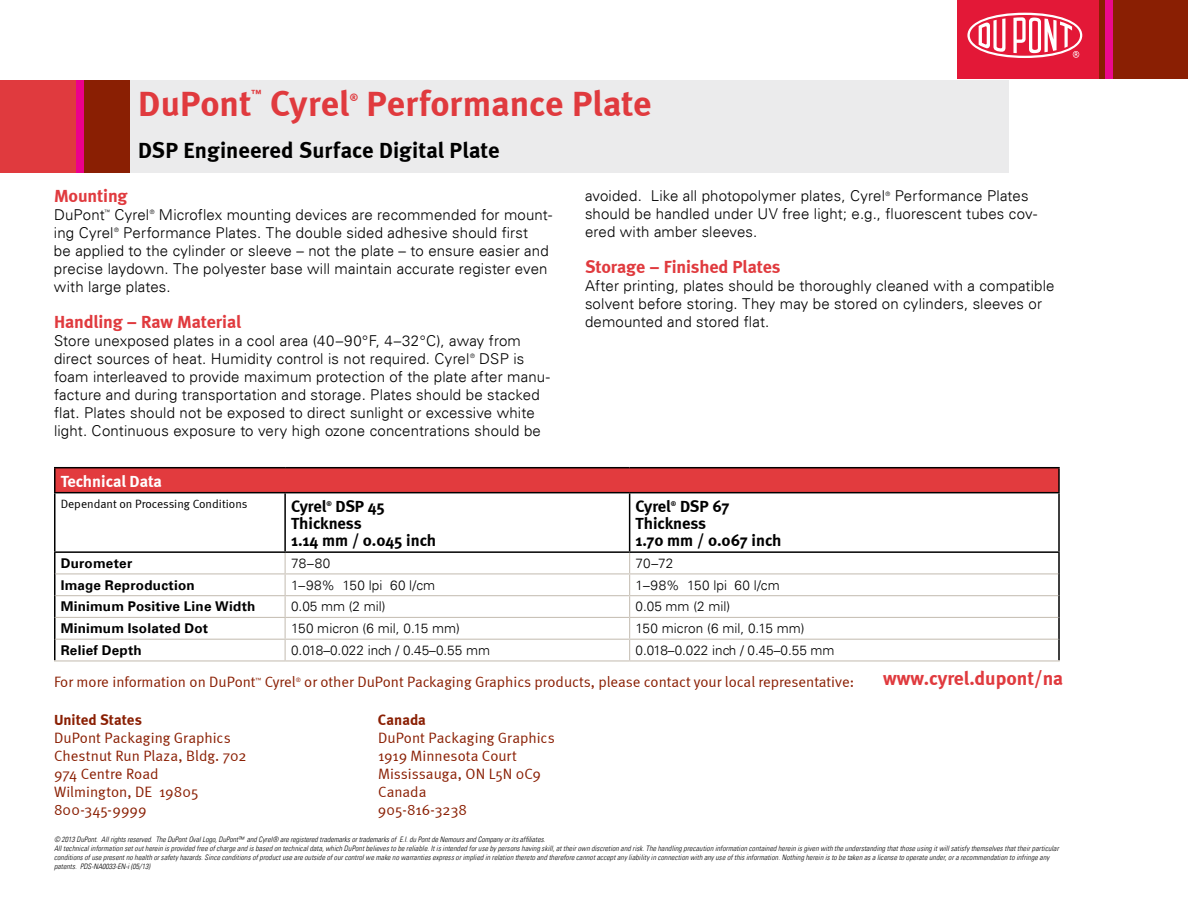
<style>
.page{position:relative;width:1188px;height:918px;background:#fff}
.page>*{position:absolute;margin:0;border:0;box-sizing:border-box;transform-origin:0 0}
.t1{font:700 36px "Meta";color:#e03a3e}
.t2{font:700 22.5px "Meta";letter-spacing:.005em;color:#000}
.t3{font:700 19.5px "Meta";color:#e03a3e}
.t4{font:700 18px "Meta";letter-spacing:-.01em;color:#e03a3e}
.t5{font:700 16.5px/17.2px "Meta";letter-spacing:-.005em;color:#000}
.t6{font:700 16.5px "Meta";color:#fff}
.t7{font:300 15px/18px "Univers LT";letter-spacing:.01em;color:#000}
.t8{font:15px "Meta Normal";color:#8a1f03}
.t9{font:700 15px "Meta";color:#8a1f03}
.t10{font:300 13.5px "Univers LT";color:#000}
.t11{font:700 13.5px "Univers LT";letter-spacing:.015em;color:#000}
.t12{font:12px "Meta Normal";color:#000}
.t13{font:700 10.2px "Meta";color:#e03a3e}
.t14{font:italic 300 condensed 7.5px/9px "Univers LT";letter-spacing:.015em;color:#000}
.t15{font:700 6.6px "Meta";color:#000}
.t16{font:300 6px "Univers LT";color:#000}
.t17{font:6px "Meta Normal";color:#8a1f03}
</style>
<div class="page">
<div style="left:1098px;top:0;width:90px;height:79px;background:#8a1f03"></div>
<div style="left:1105px;top:0;width:8px;height:79px;background:#ec098d"></div>
<div style="left:957px;top:0;width:141px;height:79px;background:#e31837"></div>
<svg style="left:967px;top:13px;width:115px;height:45px"></svg>
<div style="left:75px;top:81px;width:9px;height:92px;background:#ec008c"></div>
<div style="left:0;top:81px;width:76px;height:92px;background:#e03a3e"></div>
<div style="left:84px;top:81px;width:46px;height:92px;background:#8a1f03"></div>
<div style="left:131px;top:81px;width:878px;height:92px;background:#ebebec"></div>
<div style="left:55px;top:468px;width:1004px;height:25px;background:#e23b3e"></div>
<hr style="left:54px;top:467px;width:231px;height:1px;background:#000">
<hr style="left:54px;top:468px;width:2px;height:24px;background:#000">
<hr style="left:285px;top:467px;width:345px;height:1px;background:#000">
<hr style="left:630px;top:467px;width:430px;height:1px;background:#000">
<hr style="left:1058px;top:468px;width:2px;height:24px;background:#000">
<hr style="left:54px;top:553px;width:2px;height:21px;background:#000">
<hr style="left:1058px;top:553px;width:2px;height:21px;background:#000">
<hr style="left:54px;top:574px;width:2px;height:22px;background:#000">
<hr style="left:1058px;top:574px;width:2px;height:22px;background:#000">
<hr style="left:54px;top:596px;width:2px;height:21px;background:#000">
<hr style="left:1058px;top:596px;width:2px;height:21px;background:#000">
<hr style="left:54px;top:617px;width:2px;height:22px;background:#000">
<hr style="left:1058px;top:617px;width:2px;height:22px;background:#000">
<hr style="left:54px;top:639px;width:2px;height:21px;background:#000">
<hr style="left:1058px;top:639px;width:2px;height:21px;background:#000">
<hr style="left:56px;top:573px;width:229px;height:1px;background:#c9c2b8">
<hr style="left:285px;top:573px;width:345px;height:1px;background:#c9c2b8">
<hr style="left:630px;top:573px;width:428px;height:1px;background:#c9c2b8">
<hr style="left:56px;top:595px;width:229px;height:1px;background:#c9c2b8">
<hr style="left:285px;top:595px;width:345px;height:1px;background:#c9c2b8">
<hr style="left:630px;top:595px;width:428px;height:1px;background:#c9c2b8">
<hr style="left:56px;top:617px;width:229px;height:1px;background:#c9c2b8">
<hr style="left:285px;top:617px;width:345px;height:1px;background:#c9c2b8">
<hr style="left:630px;top:617px;width:428px;height:1px;background:#c9c2b8">
<hr style="left:56px;top:639px;width:229px;height:1px;background:#c9c2b8">
<hr style="left:285px;top:639px;width:345px;height:1px;background:#c9c2b8">
<svg style="left:285px;top:553px;width:1px;height:107px"></svg>
<hr style="left:630px;top:639px;width:428px;height:1px;background:#c9c2b8">
<svg style="left:629px;top:553px;width:1px;height:107px"></svg>
<hr style="left:54px;top:660px;width:231px;height:2px;background:#c9c2b8">
<hr style="left:285px;top:660px;width:345px;height:2px;background:#c9c2b8">
<hr style="left:630px;top:660px;width:430px;height:2px;background:#c9c2b8">
<hr style="left:54px;top:492px;width:231px;height:1px;background:#000">
<hr style="left:54px;top:493px;width:2px;height:58px;background:#000">
<hr style="left:285px;top:492px;width:345px;height:1px;background:#000">
<hr style="left:284px;top:493px;width:2px;height:58px;background:#000">
<hr style="left:630px;top:492px;width:430px;height:1px;background:#000">
<hr style="left:629px;top:493px;width:1px;height:58px;background:#000">
<hr style="left:1058px;top:493px;width:2px;height:58px;background:#000">
<hr style="left:54px;top:551px;width:231px;height:2px;background:#000">
<hr style="left:285px;top:551px;width:345px;height:2px;background:#000">
<hr style="left:630px;top:551px;width:430px;height:2px;background:#000">
<h1 class="t1" style="left:138px;top:82px;width:115px">DuPont</h1>
<p class="t13" style="left:251px;top:87px;width:12px">™</p>
<h1 class="t1" style="left:270px;top:82px;width:81px">Cyrel</h1>
<p class="t13" style="left:350px;top:91px;width:10px">®</p>
<h1 class="t1" style="left:367px;top:82px;width:286px">Performance Plate</h1>
<h2 class="t2" style="left:138px;top:137px;width:363px">DSP Engineered Surface Digital Plate</h2>
<p class="t4" style="left:54px;top:185px;width:75px">Mounting</p>
<p class="t7" style="left:54px;top:205px;width:52px">DuPont</p>
<p class="t16" style="left:104px;top:209px;width:7px">™</p>
<p class="t7" style="left:114px;top:205px;width:36px">Cyrel</p>
<p class="t16" style="left:150px;top:209px;width:6px">®</p>
<p class="t7" style="left:159px;top:205px;width:395px">Microflex mounting devices are recommended for mount-</p>
<p class="t7" style="left:54px;top:223px;width:61px">ing Cyrel</p>
<p class="t16" style="left:114px;top:227px;width:6px">®</p>
<p class="t7" style="left:54px;top:223px;width:496px;text-indent:69px">Performance Plates. The double sided adhesive should first be applied to the cylinder or sleeve – not the plate – to ensure easier and precise laydown. The polyester base will maintain accurate register even with large plates.</p>
<p class="t4" style="left:54px;top:311px;width:189px">Handling – Raw Material</p>
<p class="t7" style="left:54px;top:331px;width:468px">Store unexposed plates in a cool area (40–90°F, 4–32°C), away from direct sources of heat. Humidity control is not required. Cyrel</p>
<p class="t7" style="left:54px;top:349px;width:498px;text-indent:425px">DSP is foam interleaved to provide maximum protection of the plate after manu&shy;facture and during transportation and storage. Plates should be stacked flat. Plates should not be exposed to direct sunlight or excessive white light. Continuous exposure to very high ozone concentrations should be</p>
<p class="t16" style="left:470px;top:353px;width:6px">®</p>
<p class="t7" style="left:585px;top:187px;width:302px">avoided. Like all photopolymer plates, Cyrel</p>
<p class="t16" style="left:886px;top:190px;width:6px">®</p>
<p class="t7" style="left:585px;top:187px;width:454px;text-indent:310px">Performance Plates should be handled under UV free light; e.g., fluorescent tubes cov&shy;ered with amber sleeves.</p>
<p class="t4" style="left:585px;top:256px;width:197px">Storage – Finished Plates</p>
<p class="t7" style="left:585px;top:277px;width:471px">After printing, plates should be thoroughly cleaned with a compatible solvent before storing. They may be stored on cylinders, sleeves or demounted and stored flat.</p>
<p class="t6" style="left:61px;top:471px;width:103px">Technical Data</p>
<p class="t12" style="left:61px;top:497px;width:188px">Dependant on Processing Conditions</p>
<p class="t5" style="left:291px;top:497px;width:37px">Cyrel</p>
<p class="t15" style="left:326px;top:500px;width:7px">®</p>
<p class="t5" style="left:291px;top:497px;width:147px;text-indent:44px">DSP 45<br>Thickness<br>1.14 mm / 0.045 inch</p>
<p class="t5" style="left:636px;top:497px;width:37px">Cyrel</p>
<p class="t15" style="left:671px;top:500px;width:7px">®</p>
<p class="t5" style="left:636px;top:497px;width:147px;text-indent:44px">DSP 67<br>Thickness<br>1.70 mm / 0.067 inch</p>
<p class="t11" style="left:61px;top:555px;width:73px">Durometer</p>
<p class="t10" style="left:291px;top:555px;width:41px">78–80</p>
<p class="t10" style="left:636px;top:555px;width:39px">70–72</p>
<p class="t11" style="left:61px;top:577px;width:135px">Image Reproduction</p>
<p class="t10" style="left:291px;top:577px;width:146px">1–98% 150 lpi 60 l/cm</p>
<p class="t10" style="left:636px;top:577px;width:146px">1–98% 150 lpi 60 l/cm</p>
<p class="t11" style="left:61px;top:599px;width:196px">Minimum Positive Line Width</p>
<p class="t10" style="left:291px;top:598px;width:96px">0.05 mm (2 mil)</p>
<p class="t10" style="left:636px;top:598px;width:96px">0.05 mm (2 mil)</p>
<p class="t11" style="left:61px;top:621px;width:149px">Minimum Isolated Dot</p>
<p class="t10" style="left:291px;top:620px;width:170px">150 micron (6 mil, 0.15 mm)</p>
<p class="t10" style="left:636px;top:620px;width:170px">150 micron (6 mil, 0.15 mm)</p>
<p class="t11" style="left:61px;top:642px;width:83px">Relief Depth</p>
<p class="t10" style="left:291px;top:642px;width:200px">0.018–0.022 inch / 0.45–0.55 mm</p>
<p class="t10" style="left:636px;top:642px;width:200px">0.018–0.022 inch / 0.45–0.55 mm</p>
<p class="t8" style="left:54px;top:673px;width:203px">For more information on DuPont</p>
<p class="t17" style="left:256px;top:676px;width:7px">™</p>
<p class="t8" style="left:265px;top:673px;width:32px">Cyrel</p>
<p class="t17" style="left:296px;top:676px;width:7px">®</p>
<p class="t8" style="left:304px;top:673px;width:551px">or other DuPont Packaging Graphics products, please contact your local representative:</p>
<p class="t9" style="left:54px;top:710px;width:90px">United States</p>
<p class="t9" style="left:378px;top:710px;width:50px">Canada</p>
<p class="t8" style="left:54px;top:729px;width:178px">DuPont Packaging Graphics</p>
<p class="t8" style="left:378px;top:729px;width:178px">DuPont Packaging Graphics</p>
<p class="t8" style="left:54px;top:747px;width:194px">Chestnut Run Plaza, Bldg. 702</p>
<p class="t8" style="left:378px;top:747px;width:140px">1919 Minnesota Court</p>
<p class="t8" style="left:54px;top:765px;width:106px">974 Centre Road</p>
<p class="t8" style="left:378px;top:765px;width:164px">Mississauga, ON L5N 0C9</p>
<p class="t8" style="left:54px;top:783px;width:146px">Wilmington, DE 19805</p>
<p class="t8" style="left:378px;top:783px;width:50px">Canada</p>
<p class="t8" style="left:54px;top:801px;width:94px">800-345-9999</p>
<p class="t8" style="left:378px;top:801px;width:91px">905-816-3238</p>
<h3 class="t3" style="left:883px;top:666px;width:181px">www.cyrel.dupont/na</h3>
<p class="t14" style="left:54px;top:835px;width:1006px">© 2013 DuPont. All rights reserved. The DuPont Oval Logo, DuPont™ and Cyrel® are registered trademarks or trademarks of E.I. du Pont de Nemours and Company or its affiliates.<br>All technical information set out herein is provided free of charge and is based on technical data, which DuPont believes to be reliable. It is intended for use by persons having skill, at their own discretion and risk. The handling precaution information contained herein is given with the understanding that those using it will satisfy themselves that their particular conditions of use present no health or safety hazards. Since conditions of product use are outside of our control we make no warranties express or implied in relation thereto and therefore cannot accept any liability in connection with any use of this information. Nothing herein is to be taken as a license to operate under, or a recommendation to infringe any patents. PDS-NA0033-EN-i (05/13)</p>
</div>
